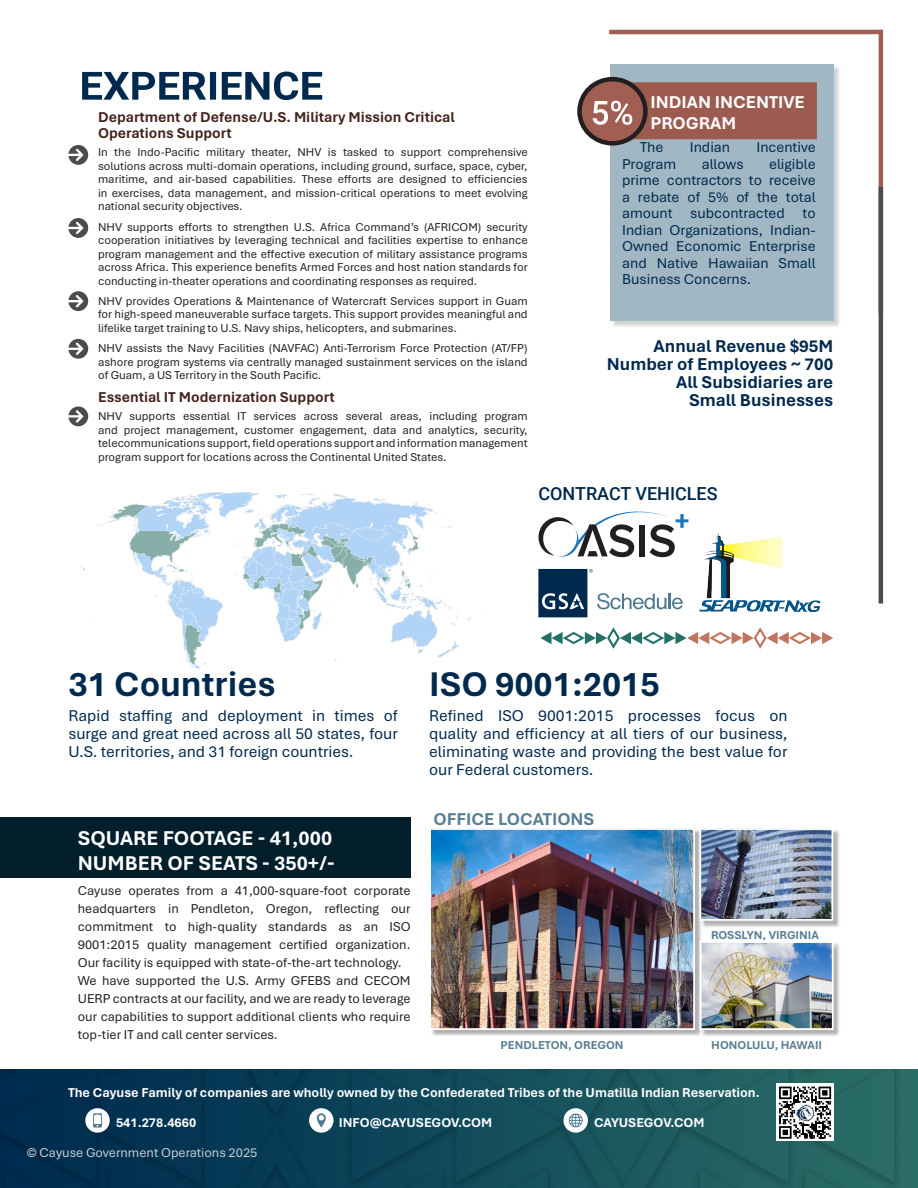
<style>
.page{position:relative;width:918px;height:1188px;background:#fff}
.page>*{position:absolute;margin:0;border:0;box-sizing:border-box;transform-origin:0 0}
.Header_-Roboto_Bold_24_22{font:700 36px "Aptos";color:#00294e}
.Title_3_Black{font:700 21px "Aptos";color:#fff}
.CompanyNames{font:700 18px/18px "Aptos";color:#00294e;text-align:right}
.Subhead_Aptos_Regular_12_14{font:700 18px/21px "Aptos";color:#fff}
.Subhead_Roboto_Regular_12_14{font:500 18px "Roboto";color:#00294e}
.subHead_-_no_rule{font:700 18px "Aptos";color:#577e95}
.Subhead-Roboto11_12-blue{font:16.5px/18px "Aptos";color:#00294e;text-align:justify}
.Aptos11_12-blue{font:15px/16.5px "Aptos";color:#00294e;text-align:justify}
.ProjectTitles{font:700 15px/16.5px "Aptos";color:#44231c}
.t1{font:13.5px/18px "Aptos";color:#231f20;text-align:justify}
.body_-_no_bullets{font:700 13.5px "Aptos";color:#fff}
.Aptos_9_10_L_Justify{font:13.5px "Aptos";color:#c5ced3}
.projectDescrip{font:12px/13.5px "Aptos";color:#231f20;text-align:justify}
.Roboto_Medium_14{font:700 12px "Aptos";color:#577e95}
</style>
<div class="page">
<hr style="left:609px;top:30px;width:273px;height:4px;background:#a15f53">
<hr style="left:879px;top:30px;width:4px;height:283px;background:#a15f53">
<hr style="left:879px;top:187px;width:4px;height:417px;background:#4b4c4d">
<img style="left:0;top:1070px;width:918px;height:118px">
<svg style="left:68px;top:145px;width:20px;height:20px"></svg>
<svg style="left:68px;top:218px;width:20px;height:20px"></svg>
<svg style="left:68px;top:291px;width:20px;height:20px"></svg>
<svg style="left:68px;top:339px;width:20px;height:20px"></svg>
<svg style="left:68px;top:406px;width:20px;height:20px"></svg>
<div style="left:0;top:818px;width:411px;height:60px;background:#031f2c"></div>
<div style="left:431px;top:830px;width:271px;height:207px;background:#231f20;opacity:.35"></div>
<img style="left:432px;top:831px;width:260px;height:196px">
<div style="left:429px;top:828px;width:266px;height:202px;border:2px solid #fff"></div>
<div style="left:85px;top:1108px;width:25px;height:25px;background:#fff;border-radius:50%"></div>
<svg style="left:93px;top:1113px;width:9px;height:15px"></svg>
<svg style="left:777px;top:1084px;width:56px;height:56px"></svg>
<svg style="left:779px;top:1087px;width:52px;height:52px"></svg>
<img style="left:796px;top:1104px;width:18px;height:17px">
<div style="left:309px;top:1108px;width:25px;height:25px;background:#fff;border-radius:50%"></div>
<svg style="left:317px;top:1113px;width:9px;height:15px"></svg>
<div style="left:564px;top:1108px;width:24px;height:25px;background:#fff;border-radius:50%"></div>
<svg style="left:569px;top:1113px;width:14px;height:14px"></svg>
<div style="left:701px;top:830px;width:139px;height:98px;background:#231f20;opacity:.35"></div>
<img style="left:702px;top:831px;width:128px;height:87px">
<div style="left:699px;top:828px;width:134px;height:93px;border:2px solid #fff"></div>
<div style="left:701px;top:942px;width:140px;height:95px;background:#231f20;opacity:.35"></div>
<img style="left:703px;top:944px;width:128px;height:83px">
<div style="left:700px;top:940px;width:134px;height:90px;border:2px solid #fff"></div>
<svg style="left:82px;top:72px;width:240px;height:28px"></svg>
<div style="left:611px;top:65px;width:230px;height:263px;background:#231f20;opacity:.35"></div>
<div style="left:610px;top:64px;width:223px;height:257px;background:#a1b7c3"></div>
<div style="left:629px;top:82px;width:188px;height:57px;background:#9d5b4f"></div>
<svg style="left:580px;top:79px;width:65px;height:64px;fill:#a15f53"></svg>
<div style="left:577px;top:77px;width:71px;height:69px;border:4px solid #231f20;border-radius:50%"></div>
<svg style="left:593px;top:101px;width:39px;height:24px"></svg>
<svg style="left:540px;top:627px;width:293px;height:22px"></svg>
<svg style="left:538px;top:569px;width:145px;height:48px"></svg>
<img style="left:699px;top:533px;width:122px;height:79px">
<img style="left:80px;top:492px;width:402px;height:177px">
<svg style="left:538px;top:511px;width:150px;height:46px"></svg>
<p class="ProjectTitles" style="left:98px;top:108px;width:358px">Department of Defense/U.S. Military Mission Critical<br>Operations Support</p>
<p class="projectDescrip" style="left:98px;top:145px;width:431px">In the Indo-Pacific military theater, NHV is tasked to support comprehensive solutions across multi-domain operations, including ground, surface, space, cyber, maritime, and air-based capabilities. These efforts are designed to efficiencies in exercises, data management, and mission-critical operations to meet evolving national security objectives.</p>
<p class="projectDescrip" style="left:98px;top:219px;width:431px">NHV supports efforts to strengthen U.S. Africa Command’s (AFRICOM) security cooperation initiatives by leveraging technical and facilities expertise to enhance program management and the effective execution of military assistance programs across Africa. This experience benefits Armed Forces and host nation standards for conducting in-theater operations and coordinating responses as required.</p>
<p class="projectDescrip" style="left:98px;top:294px;width:431px">NHV provides Operations &amp; Maintenance of Watercraft Services support in Guam for high-speed maneuverable surface targets. This support provides meaningful and lifelike target training to U.S. Navy ships, helicopters, and submarines.</p>
<p class="projectDescrip" style="left:98px;top:341px;width:431px">NHV assists the Navy Facilities (NAVFAC) Anti-Terrorism Force Protection (AT/FP) ashore program systems via centrally managed sustainment services on the island of Guam, a US Territory in the South Pacific.</p>
<p class="ProjectTitles" style="left:98px;top:389px;width:238px">Essential IT Modernization Support</p>
<p class="projectDescrip" style="left:98px;top:409px;width:431px">NHV supports essential IT services across several areas, including program and project management, customer engagement, data and analytics, security, telecommunications support, field operations support and information management program support for locations across the Continental United States.</p>
<p class="Subhead_Aptos_Regular_12_14" style="left:651px;top:91px;width:156px">INDIAN INCENTIVE<br>PROGRAM</p>
<p class="Aptos11_12-blue" style="left:640px;top:139px;width:25px">The</p>
<p class="Aptos11_12-blue" style="left:690px;top:139px;width:42px">Indian</p>
<p class="Aptos11_12-blue" style="left:756px;top:139px;width:61px">Incentive</p>
<p class="Aptos11_12-blue" style="left:622px;top:155px;width:56px">Program</p>
<p class="Aptos11_12-blue" style="left:702px;top:155px;width:43px">allows</p>
<p class="Aptos11_12-blue" style="left:622px;top:155px;width:195px;text-indent:147px">eligible prime contractors to receive a rebate of 5% of the total amount subcontracted to Indian Organizations, Indian-Owned Economic Enterprise and Native Hawaiian Small Business Concerns.</p>
<p class="CompanyNames" style="left:654px;top:336px;width:181px">Annual Revenue $95M</p>
<p class="CompanyNames" style="left:607px;top:354px;width:228px">Number of Employees ~ 700<br>All Subsidiaries are<br>Small Businesses</p>
<p class="Subhead_Roboto_Regular_12_14" style="left:538px;top:481px;width:181px">CONTRACT VEHICLES</p>
<p class="Header_-Roboto_Bold_24_22" style="left:68px;top:660px;width:209px">31 Countries</p>
<p class="Subhead-Roboto11_12-blue" style="left:68px;top:706px;width:331px">Rapid staffing and deployment in times of surge and great need across all 50 states, four U.S. territories, and 31 foreign countries.</p>
<p class="Title_3_Black" style="left:78px;top:823px;width:256px">SQUARE FOOTAGE - 41,000</p>
<p class="Title_3_Black" style="left:78px;top:849px;width:259px">NUMBER OF SEATS - 350+/-</p>
<p class="t1" style="left:78px;top:881px;width:334px">Cayuse operates from a 41,000-square-foot corporate headquarters in Pendleton, Oregon, reflecting our commitment to high-quality standards as an ISO 9001:2015 quality management certified organization.<br>Our facility is equipped with state-of-the-art technology.</p>
<p class="t1" style="left:78px;top:971px;width:334px">We have supported the U.S. Army GFEBS and CECOM UERP contracts at our facility, and we are ready to leverage our capabilities to support additional clients who require top-tier IT and call center services.</p>
<p class="Header_-Roboto_Bold_24_22" style="left:429px;top:660px;width:232px">ISO 9001:2015</p>
<p class="Subhead-Roboto11_12-blue" style="left:429px;top:706px;width:360px">Refined ISO 9001:2015 processes focus on quality and efficiency at all tiers of our business, eliminating waste and providing the best value for our Federal customers.</p>
<p class="subHead_-_no_rule" style="left:433px;top:807px;width:162px">OFFICE LOCATIONS</p>
<p class="Roboto_Medium_14" style="left:501px;top:1036px;width:124px">PENDLETON, OREGON</p>
<p class="Roboto_Medium_14" style="left:711px;top:927px;width:109px">ROSSLYN, VIRGINIA</p>
<p class="Roboto_Medium_14" style="left:711px;top:1036px;width:112px">HONOLULU, HAWAII</p>
<p class="body_-_no_bullets" style="left:68px;top:1083px;width:693px">The Cayuse Family of companies are wholly owned by the Confederated Tribes of the Umatilla Indian Reservation.</p>
<p class="body_-_no_bullets" style="left:339px;top:1113px;width:155px">INFO@CAYUSEGOV.COM</p>
<p class="body_-_no_bullets" style="left:594px;top:1113px;width:112px">CAYUSEGOV.COM</p>
<p class="body_-_no_bullets" style="left:116px;top:1113px;width:82px">541.278.4660</p>
<p class="Aptos_9_10_L_Justify" style="left:27px;top:1143px;width:232px">© Cayuse Government Operations 2025</p>
</div>
